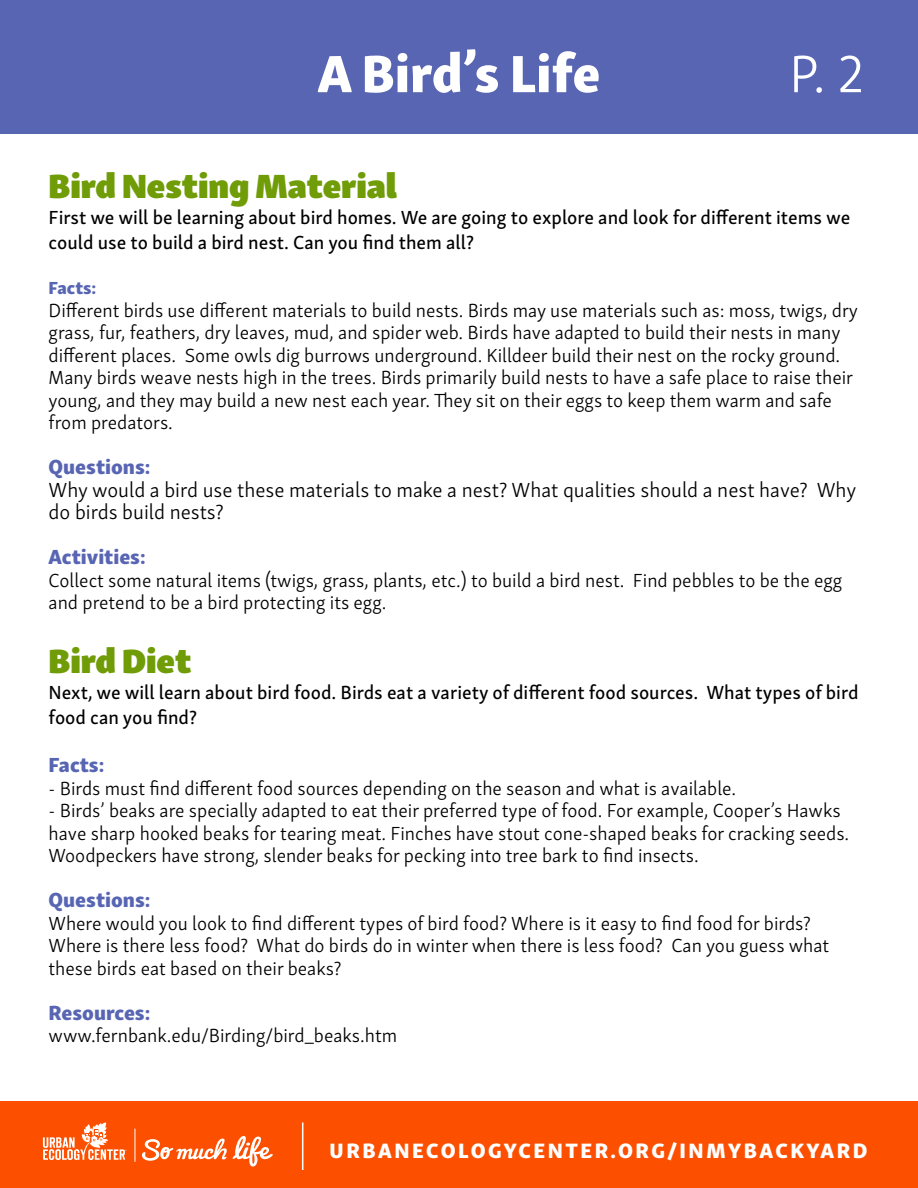
<style>
.page{position:relative;width:918px;height:1188px;background:#fff}
.page>*{position:absolute;margin:0;border:0;box-sizing:border-box;transform-origin:0 0}
.t1{font:53.85px "Skolar Sans Latn Eb";color:#fff}
.t2{font:300 53.85px "Skolar Sans Latn";color:#fff}
.t3{font:34.5px "Skolar Sans Latn Bl";color:#709c08}
.t4{font:21.45px "Skolar Sans Latn Eb";letter-spacing:.12em;color:#fff}
.t5{font:300 21px/22.5px "Skolar Sans Latn";color:#000}
.t6{font:21px "Skolar Sans Latn Eb";color:#5865b3}
.t7{font:300 19.5px/22.5px "Skolar Sans Latn";color:#000}
.t8{font:19.5px/25.5px "Skolar Sans Latn Me";color:#000}
.t9{font:18px "Skolar Sans Latn Eb";color:#5865b3}
</style>
<div class="page">
<div style="left:0;top:0;width:918px;height:134px;background:#5865b3"></div>
<div style="left:0;top:1102px;width:918px;height:86px;background:#fc5000"></div>
<svg style="left:142px;top:1136px;width:131px;height:31px"></svg>
<hr style="left:135px;top:1129px;width:1px;height:32px;background:#fff">
<svg style="left:43px;top:1122px;width:84px;height:38px"></svg>
<hr style="left:302px;top:1122px;width:1px;height:48px;background:#fff">
<h1 class="t1" style="left:318px;top:28px;width:284px">A Bird’s Life</h1>
<h1 class="t2" style="left:789px;top:34px;width:76px">P. 2</h1>
<h2 class="t3" style="left:49px;top:155px;width:350px">Bird Nesting Material</h2>
<p class="t8" style="left:49px;top:203px;width:803px">First we will be learning about bird homes. We are going to explore and look for different items we could use to build a bird nest. Can you find them all?</p>
<p class="t9" style="left:49px;top:273px;width:49px">Facts:</p>
<p class="t7" style="left:49px;top:298px;width:811px">Different birds use different materials to build nests. Birds may use materials such as: moss, twigs, dry grass, fur, feathers, dry leaves, mud, and spider web. Birds have adapted to build their nests in many different places. Some owls dig burrows underground. Killdeer build their nest on the rocky ground.<br>Many birds weave nests high in the trees. Birds primarily build nests to have a safe place to raise their young, and they may build a new nest each year. They sit on their eggs to keep them warm and safe from predators.</p>
<p class="t6" style="left:49px;top:449px;width:103px">Questions:</p>
<p class="t5" style="left:49px;top:477px;width:809px">Why would a bird use these materials to make a nest? What qualities should a nest have? Why do birds build nests?</p>
<p class="t6" style="left:49px;top:539px;width:99px">Activities:</p>
<p class="t7" style="left:49px;top:568px;width:795px">Collect some natural items (twigs, grass, plants, etc.) to build a bird nest. Find pebbles to be the egg and pretend to be a bird protecting its egg.</p>
<h2 class="t3" style="left:49px;top:630px;width:144px">Bird Diet</h2>
<p class="t8" style="left:49px;top:678px;width:811px">Next, we will learn about bird food. Birds eat a variety of different food sources. What types of bird food can you find?</p>
<p class="t6" style="left:49px;top:747px;width:57px">Facts:</p>
<p class="t7" style="left:49px;top:776px;width:689px">- Birds must find different food sources depending on the season and what is available.</p>
<p class="t7" style="left:49px;top:798px;width:802px">- Birds’ beaks are specially adapted to eat their preferred type of food. For example, Cooper’s Hawks have sharp hooked beaks for tearing meat. Finches have stout cone-shaped beaks for cracking seeds.<br>Woodpeckers have strong, slender beaks for pecking into tree bark to find insects.</p>
<p class="t6" style="left:49px;top:882px;width:103px">Questions:</p>
<p class="t7" style="left:49px;top:911px;width:782px">Where would you look to find different types of bird food? Where is it easy to find food for birds?<br>Where is there less food? What do birds do in winter when there is less food? Can you guess what these birds eat based on their beaks?</p>
<p class="t6" style="left:49px;top:995px;width:103px">Resources:</p>
<p class="t7" style="left:49px;top:1023px;width:350px">www.fernbank.edu/Birding/bird_beaks.htm</p>
<p class="t4" style="left:330px;top:1132px;width:540px">URBANECOLOGYCENTER.ORG/INMYBACKYARD</p>
</div>
